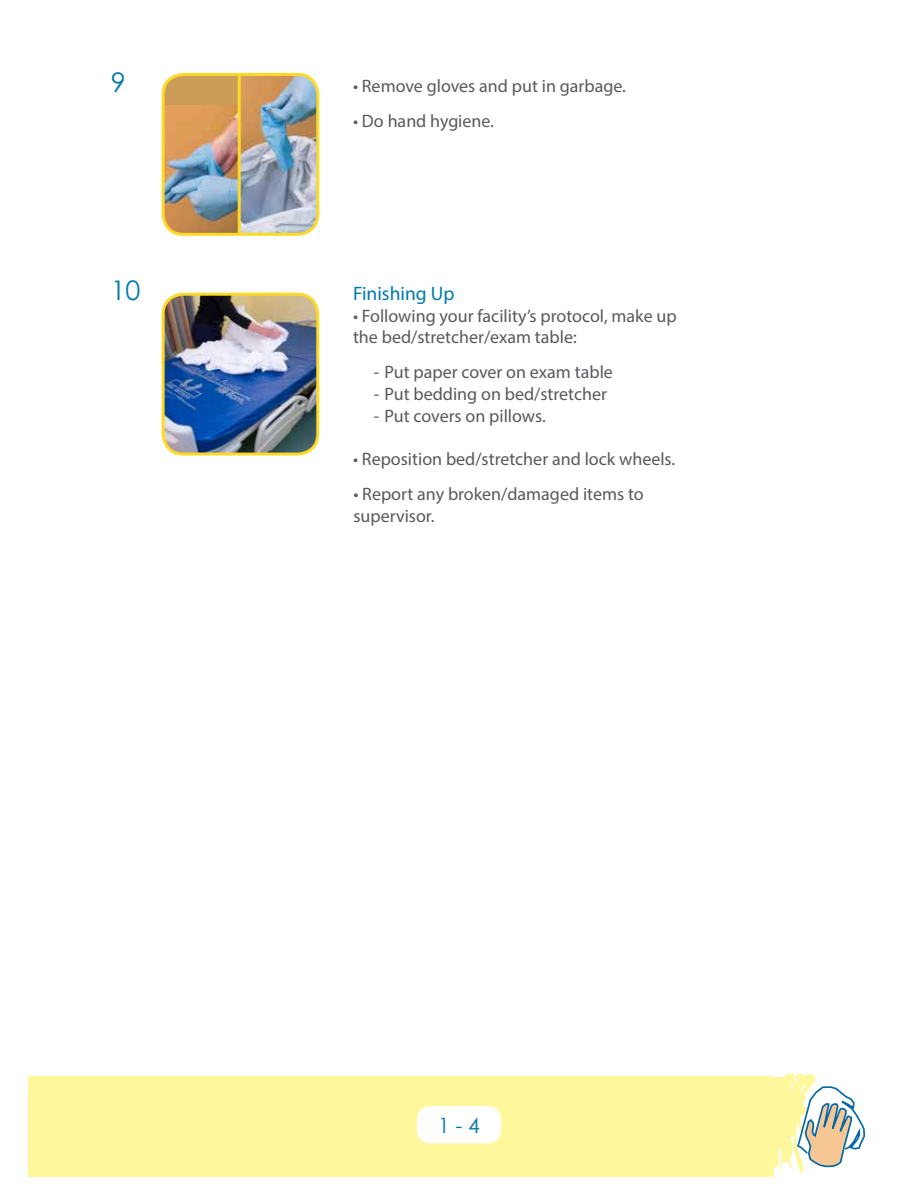
<style>
.page{position:relative;width:918px;height:1188px;background:#fff}
.page>*{position:absolute;margin:0;border:0;box-sizing:border-box;transform-origin:0 0}
.t1{font:27px "Century Gothic";color:#0079aa}
.t2{font:21px "Century Gothic";color:#0079aa}
.t3{font:19.5px "Myriad Pro";color:#0079aa}
.t4{font:18px/21.6px "Myriad Pro";color:#58595b}
</style>
<div class="page">
<div style="left:0;top:1076px;width:774px;height:101px;background:#fff79b"></div>
<svg style="left:774px;top:1073px;width:91px;height:100px"></svg>
<div style="left:417px;top:1106px;width:84px;height:37px;background:#fff;border-radius:14px"></div>
<div style="left:0;top:944px;width:28px;height:244px;background:#fff"></div>
<div style="left:163px;top:74px;width:75px;height:160px;background:#cc9c59"></div>
<img style="left:163px;top:105px;width:75px;height:129px">
<img style="left:241px;top:74px;width:76px;height:158px">
<hr style="left:238px;top:74px;width:3px;height:160px;background:#fcda27">
<div style="left:162px;top:73px;width:157px;height:163px;border:3px solid #fcda27;border-radius:20px"></div>
<img style="left:163px;top:294px;width:155px;height:160px">
<div style="left:162px;top:293px;width:157px;height:163px;border:3px solid #fcda27;border-radius:20px"></div>
<h1 class="t1" style="left:111px;top:64px;width:16px">9</h1>
<p class="t4" style="left:353px;top:75px;width:275px">• Remove gloves and put in garbage.</p>
<p class="t4" style="left:353px;top:110px;width:143px">• Do hand hygiene.</p>
<h1 class="t1" style="left:111px;top:272px;width:31px">10</h1>
<p class="t3" style="left:353px;top:282px;width:103px">Finishing Up</p>
<p class="t4" style="left:353px;top:305px;width:325px">• Following your facility’s protocol, make up the bed/stretcher/exam table:</p>
<p class="t4" style="left:374px;top:361px;width:240px">- Put paper cover on exam table</p>
<p class="t4" style="left:374px;top:383px;width:235px">- Put bedding on bed/stretcher</p>
<p class="t4" style="left:374px;top:405px;width:173px">- Put covers on pillows.</p>
<p class="t4" style="left:353px;top:448px;width:324px">• Reposition bed/stretcher and lock wheels.</p>
<p class="t4" style="left:353px;top:483px;width:292px">• Report any broken/damaged items to supervisor.</p>
<p class="t2" style="left:438px;top:1111px;width:43px">1 - 4</p>
</div>
